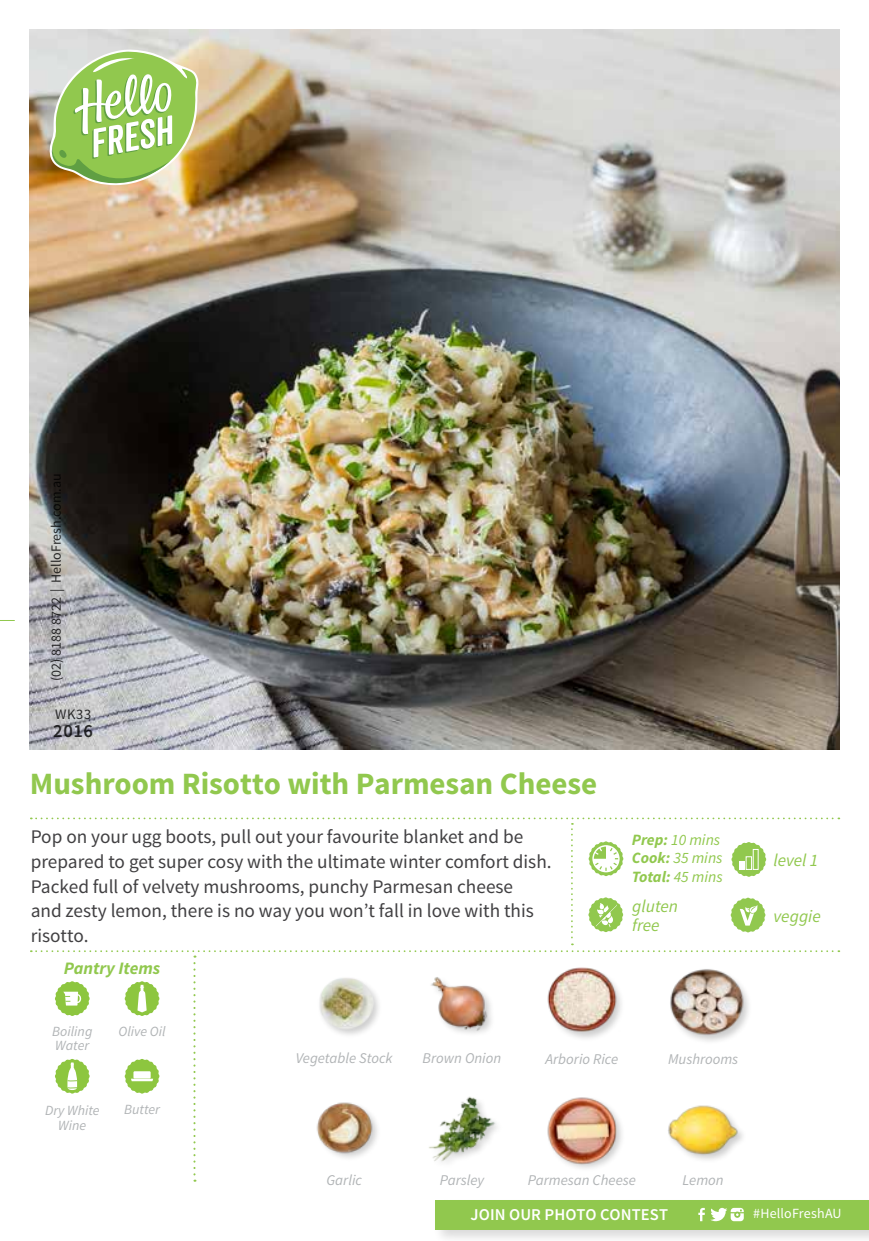
<style>
.page{position:relative;width:869px;height:1241px;background:#fff}
.page>*{position:absolute;margin:0;border:0;box-sizing:border-box;transform-origin:0 0}
.t1{font:700 30.97px "Source Sans Pro";letter-spacing:-.005em;color:#91c84e}
.t2{font:19.25px/24.5px "Source Sans Pro";color:#414042}
.t3{font:600 18.55px "Source Sans Pro";color:#000}
.t4{font:italic 17.5px/18.6px "Source Sans Pro";color:#91c84e}
.t5{font:italic 700 17.5px "Source Sans Pro";color:#91c84e}
.t6{font:600 16.45px "Source Sans Pro";letter-spacing:.005em;color:#fff}
.t7{font:italic 15.75px/18.9px "Source Sans Pro";color:#91c84e}
.t8{font:italic 14.88px "Source Sans Pro";color:#b1b4b6}
.t9{font:14.53px "Source Sans Pro";color:#000}
.t10{font:italic 14px/14.5px "Source Sans Pro";color:#b1b4b6;text-align:center}
.t11{font:14px "Source Sans Pro";color:#000}
.t12{font:14px "Source Sans Pro";letter-spacing:.01em;color:#fff}
.s1{font-weight:700}
</style>
<div class="page">
<img style="left:30px;top:30px;width:808px;height:719px">
<svg style="left:0;top:620px;width:14px;height:1px"></svg>
<svg style="left:50px;top:50px;width:148px;height:135px;background:#b2ce80"></svg>
<div style="left:432px;top:1197px;width:436px;height:43px;background:#000;opacity:.15"></div>
<div style="left:435px;top:1199px;width:433px;height:29px;background:#91c84e"></div>
<svg style="left:698px;top:1207px;width:6px;height:13px"></svg>
<svg style="left:710px;top:1207px;width:33px;height:13px"></svg>
<svg style="left:31px;top:817px;width:808px;height:364px"></svg>
<p class="t11" style="left:47px;top:681px;width:209px;rotate:-90deg">(02) 8188 8722 | HelloFresh.com.au</p>
<p class="t9" style="left:55px;top:705px;width:38px">WK33</p>
<p class="t3" style="left:53px;top:719px;width:41px">2016</p>
<h1 class="t1" style="left:30px;top:763px;width:568px">Mushroom Risotto with Parmesan Cheese</h1>
<p class="t2" style="left:31px;top:825px;width:522px">Pop on your ugg boots, pull out your favourite blanket and be prepared to get super cosy with the ultimate winter comfort dish.<br>Packed full of velvety mushrooms, punchy Parmesan cheese<br>and zesty lemon, there is no way you won’t fall in love with this risotto.</p>
<p class="t7" style="left:631px;top:829px;width:92px"><span class="s1">Prep:</span> 10 mins<br><span class="s1">Cook:</span> 35 mins<br><span class="s1">Total:</span> 45 mins</p>
<p class="t4" style="left:632px;top:897px;width:47px">gluten free</p>
<p class="t5" style="left:64px;top:956px;width:98px">Pantry Items</p>
<p class="t10" style="left:52px;top:1023px;width:42px">Boiling</p>
<p class="t10" style="left:118px;top:1023px;width:48px">Olive Oil</p>
<p class="t10" style="left:55px;top:1038px;width:35px">Water</p>
<p class="t10" style="left:45px;top:1103px;width:56px">Dry White<br>Wine</p>
<p class="t10" style="left:124px;top:1101px;width:38px">Butter</p>
<p class="t8" style="left:296px;top:1048px;width:98px">Vegetable Stock</p>
<p class="t8" style="left:422px;top:1048px;width:80px">Brown Onion</p>
<p class="t8" style="left:545px;top:1049px;width:74px">Arborio Rice</p>
<p class="t8" style="left:667px;top:1049px;width:72px">Mushrooms</p>
<p class="t8" style="left:326px;top:1170px;width:37px">Garlic</p>
<p class="t8" style="left:439px;top:1170px;width:46px">Parsley</p>
<p class="t8" style="left:527px;top:1170px;width:109px">Parmesan Cheese</p>
<p class="t8" style="left:682px;top:1170px;width:43px">Lemon</p>
<p class="t4" style="left:773px;top:850px;width:46px">level 1</p>
<p class="t4" style="left:773px;top:906px;width:49px">veggie</p>
<p class="t6" style="left:470px;top:1203px;width:199px">JOIN OUR PHOTO CONTEST</p>
<p class="t12" style="left:753px;top:1204px;width:90px">#HelloFreshAU</p>
</div>
